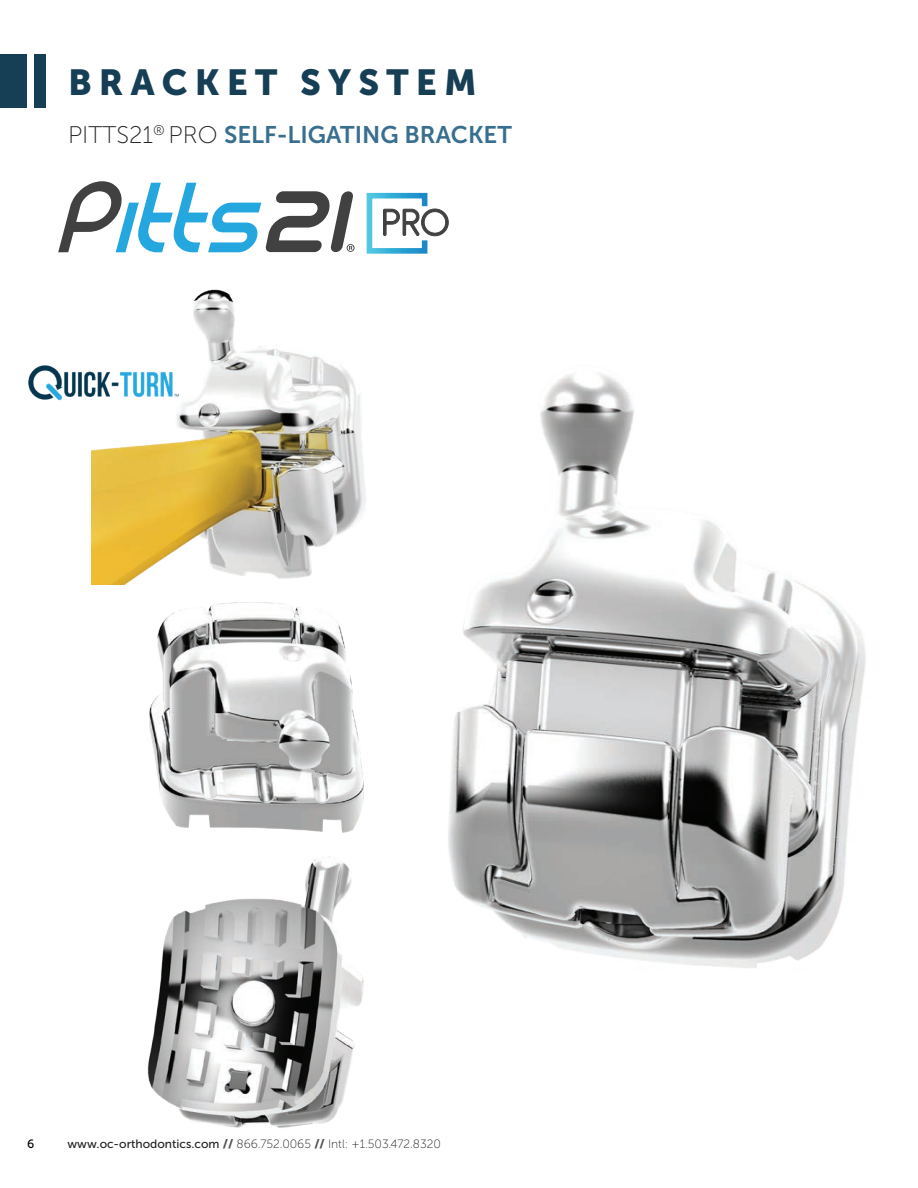
<style>
.page{position:relative;width:918px;height:1188px;background:#fff}
.page>*{position:absolute;margin:0;border:0;box-sizing:border-box;transform-origin:0 0}
.t1{font:36px "Museo Sans 900";letter-spacing:.2em;color:#163e55}
.t2{font:24px "Museo Sans 700";color:#386e8f}
.t3{font:12px "Museo Sans 100";color:#231f20}
.t4{font:12px "Museo Sans 500";color:#000}
.s1{font-family:"Museo Sans 100";color:#231f20}
.s2{font-family:"Museo Sans 500"}
.s3{font-family:"Museo Sans 900";color:#4d5254}
</style>
<div class="page">
<div style="left:0;top:54px;width:27px;height:54px;background:#163e55"></div>
<div style="left:35px;top:54px;width:11px;height:54px;background:#163e55"></div>
<svg style="left:58px;top:181px;width:297px;height:71px"></svg>
<svg style="left:366px;top:192px;width:83px;height:62px"></svg>
<img style="left:147px;top:856px;width:217px;height:272px">
<img style="left:448px;top:373px;width:418px;height:595px">
<img style="left:91px;top:289px;width:275px;height:295px">
<img style="left:28px;top:358px;width:155px;height:49px">
<img style="left:112px;top:563px;width:254px;height:270px">
<h1 class="t1" style="left:68px;top:62px;width:410px">BRACKET SYSTEM</h1>
<h2 class="t2" style="left:68px;top:122px;width:445px"><span class="s1">PITTS21</span><sup>®</sup> <span class="s1">PRO</span> SELF-LIGATING BRACKET</h2>
<p class="t4" style="left:27px;top:1137px;width:9px">6</p>
<p class="t3" style="left:68px;top:1138px;width:375px"><span class="s2">www.oc-orthodontics.com</span> <span class="s3">//</span> 866.752.0065 <span class="s3">//</span> Intl: +1.503.472.8320</p>
</div>
